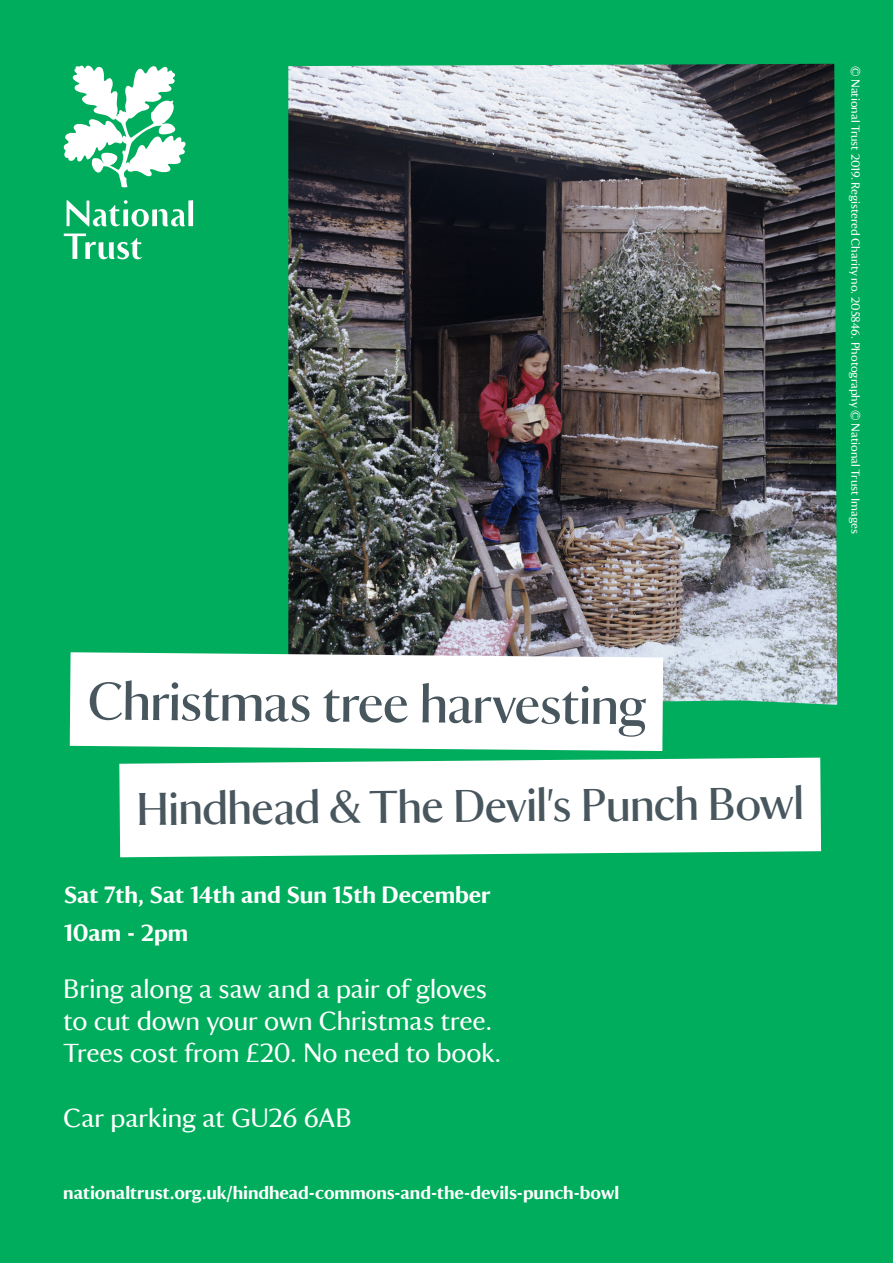
<style>
.page{position:relative;width:893px;height:1263px;background:#00ad5c}
.page>*{position:absolute;margin:0;border:0;box-sizing:border-box;transform-origin:0 0}
.Big_title{font:54px "National Trust Display TT";color:#48565e}
.Big_title-2{font:46.5px "National Trust Display TT";letter-spacing:-.015em;color:#48565e}
.Big_title-3{font:27px/32.4px "National Trust TT";letter-spacing:-.005em;color:#fff}
.Big_title-4{font:700 24px/38.4px "National Trust TT";letter-spacing:-.005em;color:#fff}
.Big_title-5{font:700 18.45px "National Trust TT";letter-spacing:-.005em;color:#fff}
.t1{font:12px "National Trust TT";color:#fff}
</style>
<div class="page">
<img style="left:288px;top:64px;width:549px;height:641px">
<div style="left:119px;top:758px;width:702px;height:99px;background:#fff"></div>
<div style="left:70px;top:652px;width:593px;height:99px;background:#fff"></div>
<svg style="left:64px;top:66px;width:121px;height:121px"></svg>
<svg style="left:64px;top:234px;width:78px;height:25px"></svg>
<div style="left:188px;top:200px;width:5px;height:26px;background:#fff"></div>
<div style="left:152px;top:209px;width:5px;height:17px;background:#fff"></div>
<svg style="left:158px;top:209px;width:27px;height:17px"></svg>
<svg style="left:67px;top:200px;width:82px;height:27px"></svg>
<p class="t1" style="left:864px;top:66px;width:470px;rotate:90deg">© National Trust 2019. Registered Charity no. 205846. Photography © National Trust Images</p>
<p class="Big_title" style="left:88px;top:660px;width:560px;rotate:1deg">Christmas tree harvesting</p>
<p class="Big_title-2" style="left:137px;top:772px;width:669px">Hindhead &amp; The Devil's Punch Bowl</p>
<p class="Big_title-4" style="left:64px;top:874px;width:428px">Sat 7th, Sat 14th and Sun 15th December<br>10am - 2pm</p>
<p class="Big_title-3" style="left:63px;top:970px;width:440px">Bring along a saw and a pair of gloves to cut down your own Christmas tree.<br>Trees cost from £20. No need to book.</p>
<p class="Big_title-3" style="left:63px;top:1100px;width:290px">Car parking at GU26 6AB</p>
<p class="Big_title-5" style="left:63px;top:1180px;width:557px">nationaltrust.org.uk/hindhead-commons-and-the-devils-punch-bowl</p>
</div>
